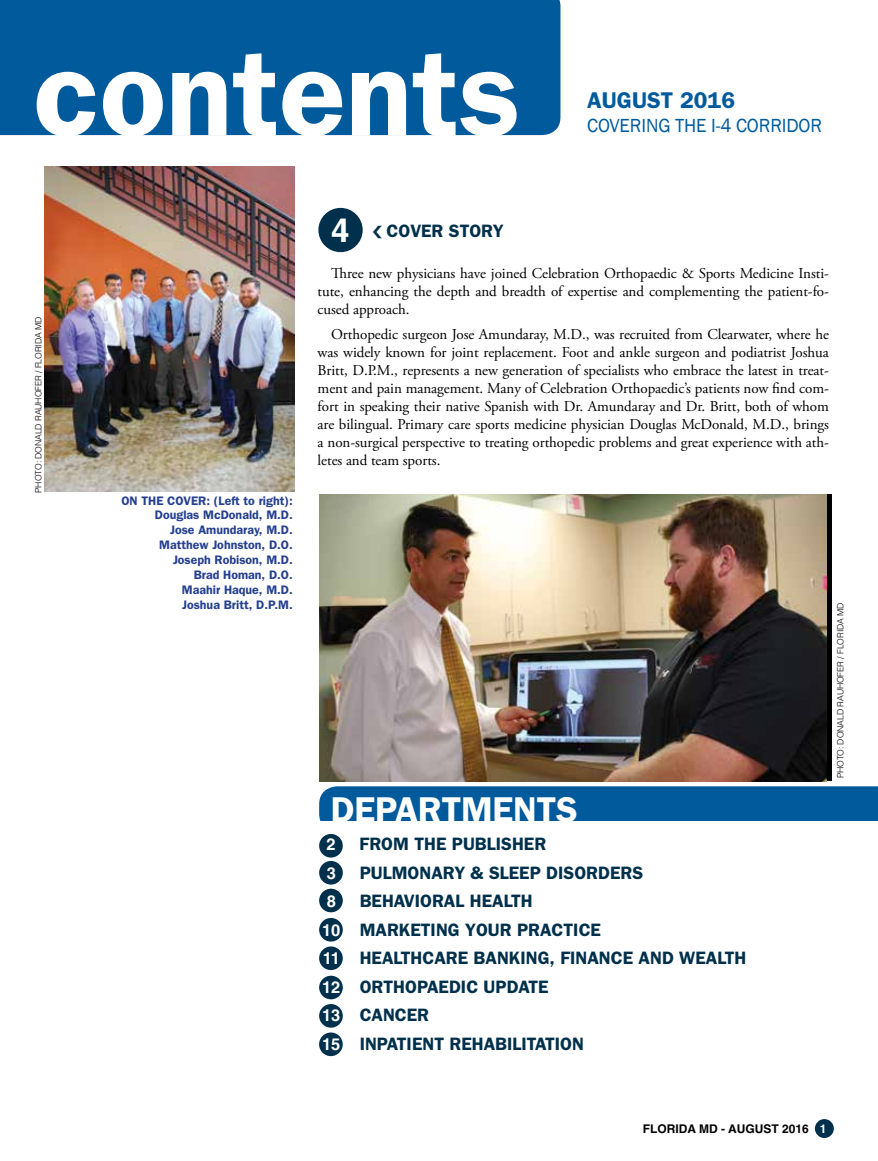
<style>
.page{position:relative;width:878px;height:1161px;background:#fff}
.page>*{position:absolute;margin:0;border:0;box-sizing:border-box;transform-origin:0 0}
.t1{font:600 123px "Franklin Gothic";color:#fff}
.t2{font:600 36px "Franklin Gothic";letter-spacing:-.005em;color:#fff}
.t3{font:700 33px "Helvetica";color:#fff}
.t4{font:600 22.8px "Franklin Gothic";color:#005a9c}
.t5{font:19.5px "Franklin Gothic";letter-spacing:-.005em;color:#005a9c}
.t6{font:600 18px/28.5px "Franklin Gothic";color:#00304b}
.t7{font:700 16.5px "Helvetica";color:#fff}
.t8{font:15px/18px "Adobe Garamond Pro";letter-spacing:-.005em;color:#000;text-align:justify}
.t9{font:600 12.3px/14.9px "Franklin Gothic";color:#25408f;text-align:right}
.t10{font:700 12px "Helvetica";color:#000}
.t11{font:300 8.7px "Helvetica";letter-spacing:-.01em;color:#000}
.s1{font-family:"Helvetica";font-weight:700;font-size:16.5px;color:#fff}
.s2{color:#fff}
</style>
<div class="page">
<div style="left:814px;top:1119px;width:19px;height:19px;background:#00304b;border-radius:50%"></div>
<div style="left:0;top:0;width:560px;height:135px;background:#005a9c"></div>
<div style="left:319px;top:1004px;width:24px;height:24px;background:#00304b;border-radius:50%"></div>
<div style="left:319px;top:889px;width:24px;height:23px;background:#00304b;border-radius:50%"></div>
<div style="left:319px;top:861px;width:24px;height:24px;background:#00304b;border-radius:50%"></div>
<img style="left:45px;top:166px;width:249px;height:326px">
<div style="left:318px;top:208px;width:44px;height:44px;background:#00304b;border-radius:50%"></div>
<img style="left:319px;top:495px;width:507px;height:286px">
<div style="left:319px;top:786px;width:559px;height:35px;background:#005a9c"></div>
<div style="left:319px;top:834px;width:24px;height:24px;background:#00304b;border-radius:50%"></div>
<div style="left:319px;top:976px;width:24px;height:23px;background:#00304b;border-radius:50%"></div>
<div style="left:319px;top:946px;width:24px;height:24px;background:#00304b;border-radius:50%"></div>
<div style="left:319px;top:918px;width:24px;height:24px;background:#00304b;border-radius:50%"></div>
<div style="left:319px;top:1033px;width:24px;height:23px;background:#00304b;border-radius:50%"></div>
<h1 class="t1" style="left:33px;top:21px;width:489px">contents</h1>
<h3 class="t4" style="left:587px;top:87px;width:149px">AUGUST 2016</h3>
<h3 class="t5" style="left:587px;top:113px;width:236px">COVERING THE I-4 CORRIDOR</h3>
<p class="t11" style="left:33px;top:493px;width:177px;rotate:-90deg">PHOTO: DONALD RAUHOFER / FLORIDA MD</p>
<p class="t9" style="left:121px;top:493px;width:173px">ON THE COVER: (Left to right):<br>Douglas McDonald, M.D.<br>Jose Amundaray, M.D.<br>Matthew Johnston, D.O.<br>Joseph Robison, M.D.<br>Brad Homan, D.O.<br>Maahir Haque, M.D.<br>Joshua Britt, D.P.M.</p>
<h3 class="t3" style="left:331px;top:210px;width:20px">4</h3>
<p class="t6" style="left:386px;top:216px;width:119px">COVER STORY</p>
<p class="t8" style="left:317px;top:265px;width:513px;text-indent:14px">Three new physicians have joined Celebration Orthopaedic &amp; Sports Medicine Insti&shy;tute, enhancing the depth and breadth of expertise and complementing the patient-fo&shy;cused approach.</p>
<p class="t8" style="left:317px;top:326px;width:513px;text-indent:14px">Orthopedic surgeon Jose Amundaray, M.D., was recruited from Clearwater, where he was widely known for joint replacement. Foot and ankle surgeon and podiatrist Joshua Britt, D.P.M., represents a new generation of specialists who embrace the latest in treat&shy;ment and pain management. Many of Celebration Orthopaedic’s patients now find com&shy;fort in speaking their native Spanish with Dr. Amundaray and Dr. Britt, both of whom are bilingual. Primary care sports medicine physician Douglas McDonald, M.D., brings a non-surgical perspective to treating orthopedic problems and great experience with ath&shy;letes and team sports.</p>
<h2 class="t2" style="left:331px;top:788px;width:248px">DEPARTMENTS</h2>
<p class="t7" style="left:326px;top:835px;width:11px">2</p>
<p class="t6" style="left:359px;top:829px;width:188px">FROM THE PUBLISHER</p>
<p class="t7" style="left:327px;top:863px;width:11px">3</p>
<p class="t6" style="left:359px;top:858px;width:285px">PULMONARY &amp; SLEEP DISORDERS</p>
<p class="t7" style="left:327px;top:892px;width:11px">8</p>
<p class="t6" style="left:322px;top:886px;width:425px;text-indent:37px">BEHAVIORAL HEALTH<br><span class="s1">10</span> MARKETING YOUR PRACTICE<br><span class="s1">11</span> HEALTHCARE BANKING, FINANCE AND WEALTH<br><span class="s1">12</span> ORTHOPAEDIC UPDATE<br><span class="s1">13</span> CANCER<br><span class="s1">15</span> INPATIENT REHABILITATION</p>
<p class="t11" style="left:835px;top:778px;width:177px;rotate:-90deg">PHOTO: DONALD RAUHOFER / FLORIDA MD</p>
<p class="t10" style="left:643px;top:1122px;width:185px">FLORIDA MD - AUGUST 2016 <span class="s2">1</span></p>
</div>
